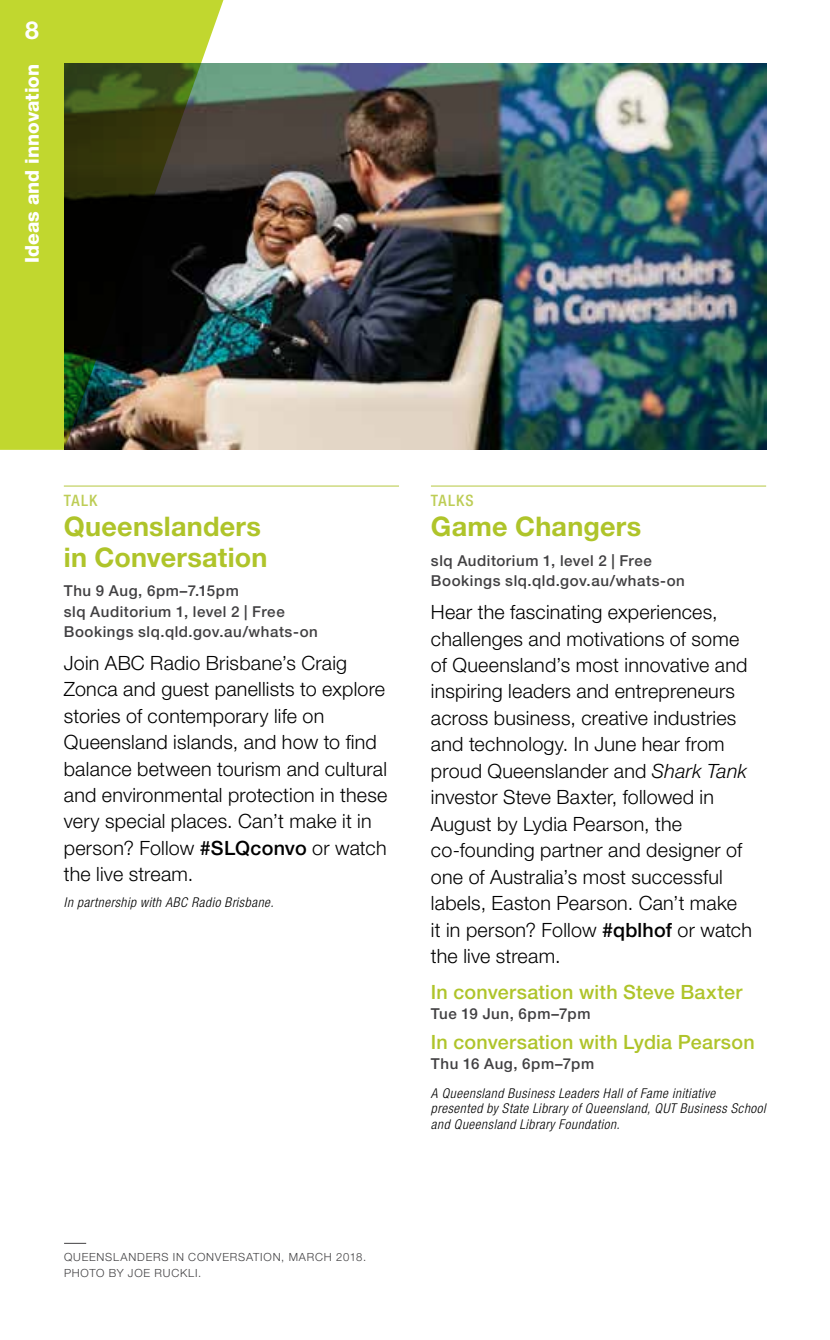
<style>
.page{position:relative;width:830px;height:1340px;background:#fff}
.page>*{position:absolute;margin:0;border:0;box-sizing:border-box;transform-origin:0 0}
.t1{font:700 27px/30.4px "Helvetica Neue LT Std";letter-spacing:.005em;color:#afc42a}
.t2{font:700 24.75px "Helvetica Neue LT Std";color:#fff}
.t3{font:300 19.8px/26.6px "Helvetica Neue LT Std";letter-spacing:.01em;color:#000}
.t4{font:500 19.8px "Helvetica Neue LT Std";letter-spacing:.01em;color:#afc42a}
.t5{font:800 19.12px "Helvetica Neue LT Std";color:#fff}
.t6{font:500 condensed 15.75px "Helvetica Neue LT Std";letter-spacing:.07em;color:#bdcd55}
.t7{font:500 15.08px/20.2px "Helvetica Neue LT Std";letter-spacing:.035em;color:#414042}
.t8{font:italic 300 condensed 13.5px/15.8px "Helvetica Neue LT Std";letter-spacing:.04em;color:#000}
.t9{font:300 11.25px/15.8px "Helvetica Neue LT Std";letter-spacing:.07em;color:#414042}
.s1{font-weight:500}
.s2{font-style:italic}
</style>
<div class="page">
<img style="left:230px;top:64px;width:535px;height:386px">
<img style="left:0;top:0;width:230px;height:450px">
<hr style="left:431px;top:485px;width:334px;height:1px;background:#bdcd55">
<hr style="left:64px;top:485px;width:335px;height:1px;background:#bdcd55">
<svg style="left:64px;top:1242px;width:22px;height:1px"></svg>
<p class="t2" style="left:25px;top:15px;width:15px">8</p>
<p class="t5" style="left:21px;top:263px;width:201px;rotate:-90deg">Ideas and innovation</p>
<p class="t6" style="left:64px;top:491px;width:35px">TALK</p>
<h1 class="t1" style="left:64px;top:511px;width:205px">Queenslanders in Conversation</h1>
<p class="t7" style="left:64px;top:580px;width:255px">Thu 9 Aug, 6pm–7.15pm<br>slq Auditorium 1, level 2 | Free<br>Bookings slq.qld.gov.au/whats-on</p>
<p class="t3" style="left:64px;top:649px;width:325px">Join ABC Radio Brisbane’s Craig Zonca and guest panellists to explore stories of contemporary life on Queensland islands, and how to find balance between tourism and cultural and environmental protection in these very special places. Can’t make it in person? Follow <span class="s1">#SLQconvo</span> or watch the live stream.</p>
<p class="t8" style="left:64px;top:894px;width:211px">In partnership with ABC Radio Brisbane.</p>
<p class="t6" style="left:431px;top:491px;width:44px">TALKS</p>
<h1 class="t1" style="left:431px;top:511px;width:212px">Game Changers</h1>
<p class="t7" style="left:431px;top:550px;width:255px">slq Auditorium 1, level 2 | Free<br>Bookings slq.qld.gov.au/whats-on</p>
<p class="t3" style="left:431px;top:598px;width:322px">Hear the fascinating experiences, challenges and motivations of some of Queensland’s most innovative and inspiring leaders and entrepreneurs across business, creative industries and technology. In June hear from proud Queenslander and <span class="s2">Shark Tank </span>investor Steve Baxter, followed in August by Lydia Pearson, the co-founding partner and designer of one of Australia’s most successful labels, Easton Pearson. Can’t make<br>it in person? Follow <span class="s1">#qblhof</span> or watch the live stream.</p>
<p class="t4" style="left:431px;top:980px;width:312px">In conversation with Steve Baxter</p>
<p class="t7" style="left:431px;top:1003px;width:161px">Tue 19 Jun, 6pm–7pm</p>
<p class="t4" style="left:431px;top:1030px;width:325px">In conversation with Lydia Pearson</p>
<p class="t7" style="left:431px;top:1053px;width:165px">Thu 16 Aug, 6pm–7pm</p>
<p class="t8" style="left:431px;top:1085px;width:336px">A Queensland Business Leaders Hall of Fame initiative presented by State Library of Queensland, QUT Business School and Queensland Library Foundation.</p>
<p class="t9" style="left:64px;top:1248px;width:303px">QUEENSLANDERS IN CONVERSATION, MARCH 2018.<br>PHOTO BY JOE RUCKLI.</p>
</div>
